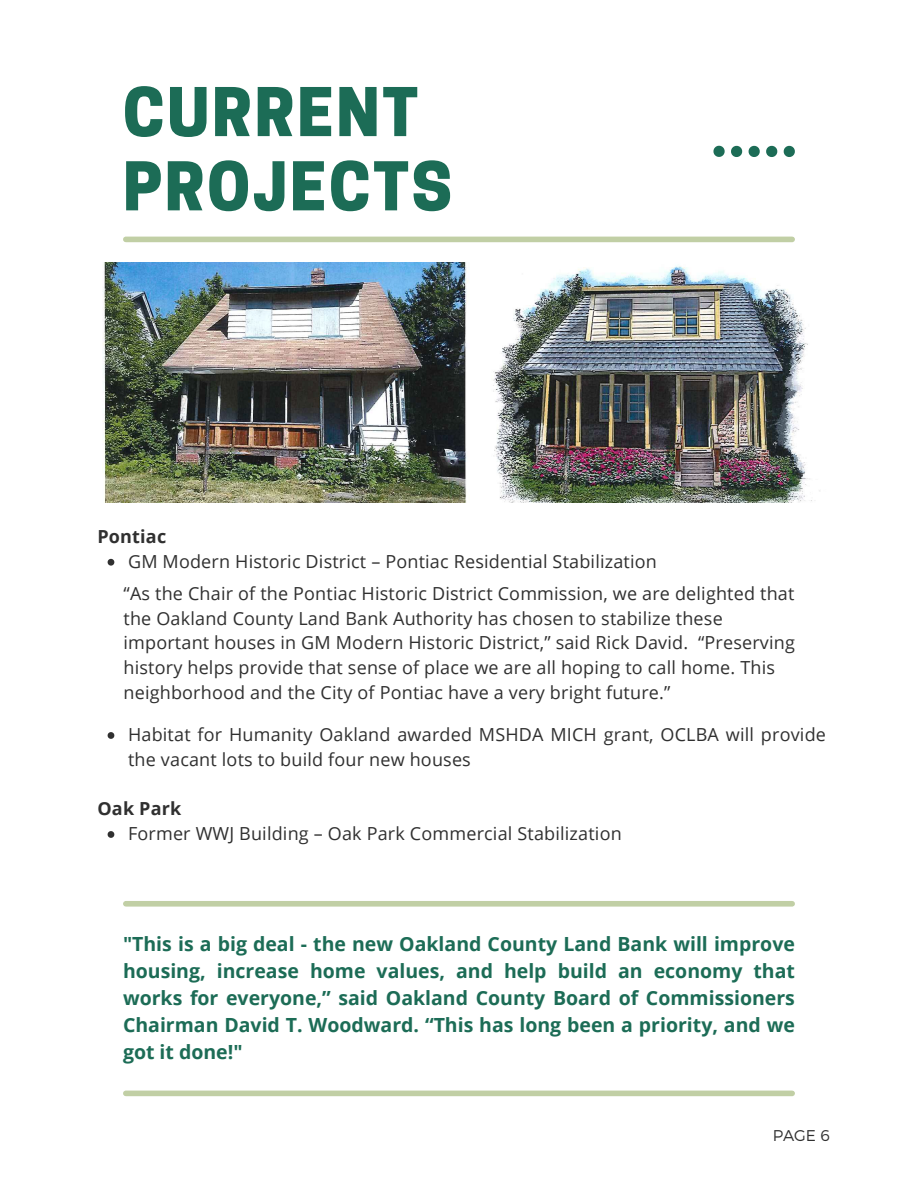
<style>
.page{position:relative;width:918px;height:1188px;background:#fff}
.page>*{position:absolute;margin:0;border:0;box-sizing:border-box;transform-origin:0 0}
.t1{font:800 63px/74.2px "Cooper Hewitt";letter-spacing:.04em;color:#1c6c56}
.t2{font:700 19.5px/27px "Open Sans";color:#1c6c56;text-align:justify}
.t3{font:18px/24.8px "Open Sans";letter-spacing:.01em;color:#303030}
.t4{font:700 18px "Open Sans";letter-spacing:.01em;color:#303030}
.t5{font:300 15.6px "Montserrat";color:#303030}
</style>
<div class="page">
<div style="left:126px;top:237px;width:666px;height:5px;background:#c1cfa5"></div>
<svg style="left:108px;top:559px;width:6px;height:7px"></svg>
<svg style="left:108px;top:732px;width:6px;height:7px"></svg>
<svg style="left:108px;top:831px;width:6px;height:7px"></svg>
<img style="left:103px;top:263px;width:717px;height:239px">
<div style="left:126px;top:1091px;width:666px;height:5px;background:#c1cfa5"></div>
<svg style="left:713px;top:146px;width:12px;height:11px"></svg>
<svg style="left:731px;top:146px;width:11px;height:11px"></svg>
<svg style="left:749px;top:146px;width:11px;height:11px"></svg>
<svg style="left:766px;top:146px;width:11px;height:11px"></svg>
<svg style="left:784px;top:146px;width:11px;height:11px"></svg>
<div style="left:126px;top:901px;width:666px;height:6px;background:#c1cfa5"></div>
<p class="t1" style="left:123px;top:83px;width:330px">CURRENT<br>PROJECTS</p>
<p class="t4" style="left:97px;top:524px;width:70px">Pontiac</p>
<p class="t3" style="left:128px;top:548px;width:530px">GM Modern Historic District – Pontiac Residential Stabilization</p>
<p class="t3" style="left:124px;top:580px;width:673px">“As the Chair of the Pontiac Historic District Commission, we are delighted that the Oakland County Land Bank Authority has chosen to stabilize these important houses in GM Modern Historic District,” said Rick David. “Preserving history helps provide that sense of place we are all hoping to call home. This neighborhood and the City of Pontiac have a very bright future.”</p>
<p class="t3" style="left:128px;top:722px;width:699px">Habitat for Humanity Oakland awarded MSHDA MICH grant, OCLBA will provide the vacant lots to build four new houses</p>
<p class="t4" style="left:97px;top:796px;width:85px">Oak Park</p>
<p class="t3" style="left:128px;top:821px;width:495px">Former WWJ Building – Oak Park Commercial Stabilization</p>
<p class="t2" style="left:123px;top:930px;width:673px">"This is a big deal - the new Oakland County Land Bank will improve housing, increase home values, and help build an economy that works for everyone,” said Oakland County Board of Commissioners Chairman David T. Woodward. “This has long been a priority, and we got it done!"</p>
<p class="t5" style="left:773px;top:1126px;width:59px">PAGE 6</p>
</div>
